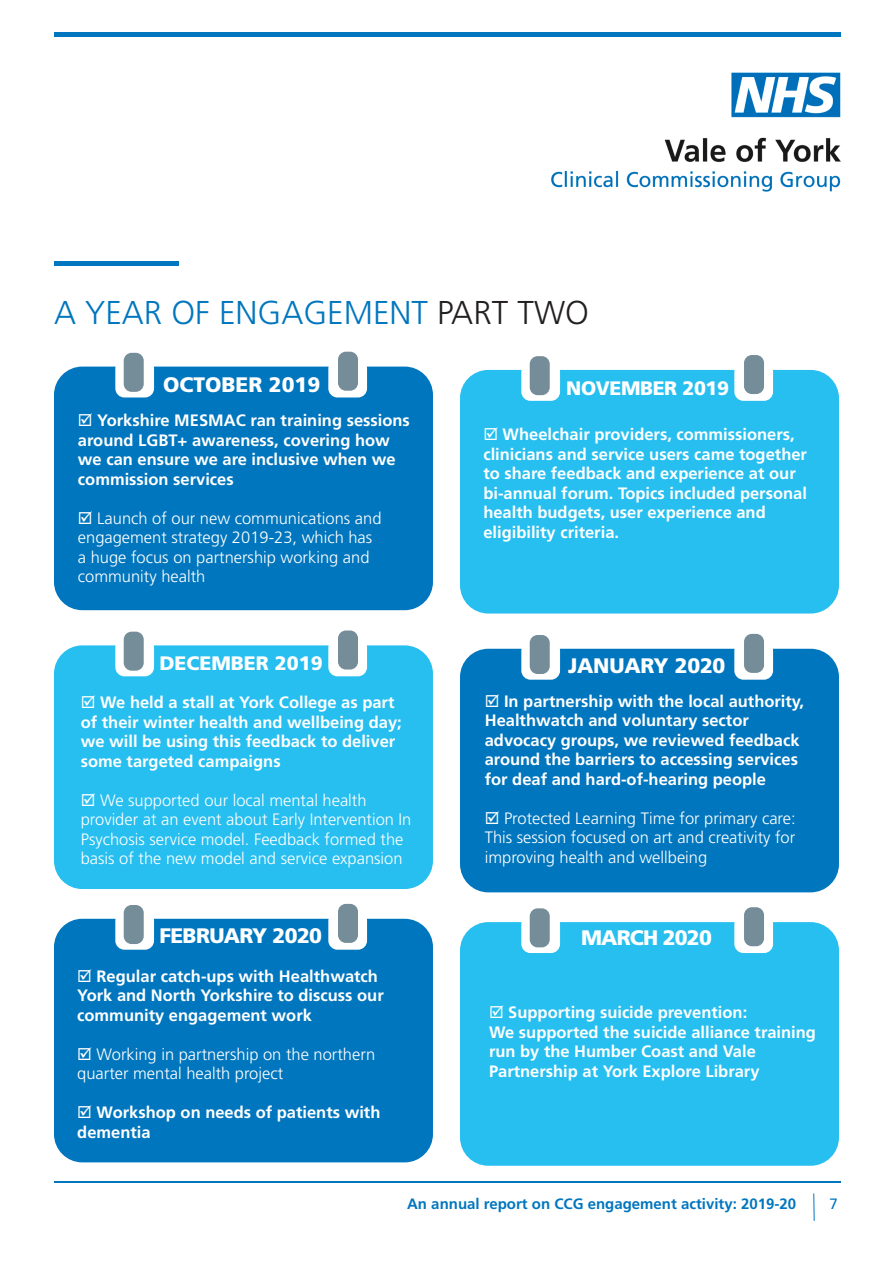
<style>
.page{position:relative;width:893px;height:1263px;background:#fff}
.page>*{position:absolute;margin:0;border:0;box-sizing:border-box;transform-origin:0 0}
.t1{font:300 33px "Frutiger LT Std";color:#0076be}
.t2{font:900 21px "Frutiger LT Std";letter-spacing:-.03em;color:#fff}
.t3{font:900 21px "Frutiger LT Std";color:#fff}
.t4{font:900 21px "Frutiger LT Std";letter-spacing:-.01em;color:#fff}
.t5{font:900 19.5px "Frutiger LT Std";letter-spacing:-.01em;color:#fff}
.t6{font:700 16.5px/19.5px "Frutiger LT Std";color:#fff}
.t7{font:300 16.5px/19.5px "Frutiger LT Std";color:#fff}
.t8{font:700 15px "Frutiger LT Std";color:#0076be}
.t9{font:15px "Frutiger LT Std";color:#0076be}
.s1{color:#231f20}
</style>
<div class="page">
<img style="left:551px;top:72px;width:290px;height:120px">
<hr style="left:54px;top:262px;width:125px;height:4px;background:#0076be">
<hr style="left:55px;top:33px;width:786px;height:4px;background:#0076be">
<hr style="left:54px;top:1181px;width:787px;height:2px;background:#0076be">
<svg style="left:813px;top:1193px;width:1px;height:28px"></svg>
<div style="left:54px;top:367px;width:379px;height:243px;background:#0076be;border-radius:28px"></div>
<div style="left:115px;top:360px;width:39px;height:37px;background:#fff;border-radius:9px"></div>
<div style="left:328px;top:360px;width:39px;height:37px;background:#fff;border-radius:9px"></div>
<div style="left:338px;top:352px;width:20px;height:39px;background:#758c99;border-radius:8px"></div>
<div style="left:124px;top:353px;width:20px;height:39px;background:#758c99;border-radius:8px"></div>
<div style="left:54px;top:645px;width:379px;height:244px;background:#26bff0;border-radius:28px"></div>
<div style="left:115px;top:638px;width:39px;height:38px;background:#fff;border-radius:9px"></div>
<div style="left:328px;top:638px;width:39px;height:38px;background:#fff;border-radius:9px"></div>
<div style="left:338px;top:630px;width:20px;height:39px;background:#758c99;border-radius:8px"></div>
<div style="left:124px;top:632px;width:20px;height:39px;background:#758c99;border-radius:8px"></div>
<div style="left:54px;top:919px;width:379px;height:243px;background:#0076be;border-radius:28px"></div>
<div style="left:115px;top:912px;width:39px;height:38px;background:#fff;border-radius:9px"></div>
<div style="left:328px;top:912px;width:39px;height:38px;background:#fff;border-radius:9px"></div>
<div style="left:338px;top:904px;width:20px;height:39px;background:#758c99;border-radius:8px"></div>
<div style="left:124px;top:905px;width:20px;height:39px;background:#758c99;border-radius:8px"></div>
<div style="left:460px;top:370px;width:379px;height:243px;background:#26bff0;border-radius:28px"></div>
<div style="left:521px;top:363px;width:39px;height:38px;background:#fff;border-radius:9px"></div>
<div style="left:530px;top:356px;width:20px;height:39px;background:#758c99;border-radius:8px"></div>
<div style="left:734px;top:363px;width:39px;height:38px;background:#fff;border-radius:9px"></div>
<div style="left:744px;top:355px;width:20px;height:39px;background:#758c99;border-radius:8px"></div>
<div style="left:460px;top:649px;width:379px;height:243px;background:#0076be;border-radius:28px"></div>
<div style="left:521px;top:642px;width:39px;height:38px;background:#fff;border-radius:9px"></div>
<div style="left:530px;top:635px;width:20px;height:39px;background:#758c99;border-radius:8px"></div>
<div style="left:734px;top:642px;width:39px;height:38px;background:#fff;border-radius:9px"></div>
<div style="left:744px;top:634px;width:20px;height:39px;background:#758c99;border-radius:8px"></div>
<div style="left:460px;top:922px;width:379px;height:244px;background:#26bff0;border-radius:28px"></div>
<div style="left:521px;top:915px;width:39px;height:38px;background:#fff;border-radius:9px"></div>
<div style="left:530px;top:908px;width:20px;height:39px;background:#758c99;border-radius:8px"></div>
<div style="left:734px;top:915px;width:39px;height:38px;background:#fff;border-radius:9px"></div>
<div style="left:744px;top:907px;width:20px;height:39px;background:#758c99;border-radius:8px"></div>
<p class="t1" style="left:54px;top:294px;width:536px">A YEAR OF ENGAGEMENT <span class="s1">PART TWO</span></p>
<p class="t3" style="left:163px;top:372px;width:159px">OCTOBER 2019</p>
<p class="t6" style="left:78px;top:411px;width:333px">☑ Yorkshire MESMAC ran training sessions around LGBT+ awareness, covering how we can ensure we are inclusive when we commission services</p>
<p class="t7" style="left:78px;top:509px;width:305px">☑ Launch of our new communications and engagement strategy 2019-23, which has a huge focus on partnership working and community health</p>
<p class="t5" style="left:566px;top:376px;width:164px">NOVEMBER 2019</p>
<p class="t6" style="left:483px;top:425px;width:325px">☑ Wheelchair providers, commissioners, clinicians and service users came together to share feedback and experience at our bi-annual forum. Topics included personal health budgets, user experience and eligibility criteria.</p>
<p class="t5" style="left:159px;top:651px;width:165px">DECEMBER 2019</p>
<p class="t4" style="left:568px;top:653px;width:159px">JANUARY 2020</p>
<p class="t6" style="left:81px;top:693px;width:322px">☑ We held a stall at York College as part of their winter health and wellbeing day; we will be using this feedback to deliver some targeted campaigns</p>
<p class="t7" style="left:81px;top:790px;width:332px">☑ We supported our local mental health provider at an event about Early Intervention In Psychosis service model. Feedback formed the basis of the new model and service expansion</p>
<p class="t6" style="left:485px;top:691px;width:321px">☑ In partnership with the local authority, Healthwatch and voluntary sector advocacy groups, we reviewed feedback around the barriers to accessing services for deaf and hard-of-hearing people</p>
<p class="t7" style="left:485px;top:808px;width:312px;text-align:justify">☑ Protected Learning Time for primary care:<br>This session focused on art and creativity for improving health and wellbeing</p>
<p class="t2" style="left:159px;top:923px;width:164px">FEBRUARY 2020</p>
<p class="t2" style="left:581px;top:925px;width:132px">MARCH 2020</p>
<p class="t6" style="left:77px;top:966px;width:308px">☑ Regular catch-ups with Healthwatch<br>York and North Yorkshire to discuss our community engagement work</p>
<p class="t7" style="left:77px;top:1045px;width:300px">☑ Working in partnership on the northern quarter mental health project</p>
<p class="t6" style="left:77px;top:1103px;width:305px">☑ Workshop on needs of patients with dementia</p>
<p class="t6" style="left:489px;top:1003px;width:260px">☑ Supporting suicide prevention:</p>
<p class="t6" style="left:489px;top:1022px;width:329px">We supported the suicide alliance training run by the Humber Coast and Vale<br>Partnership at York Explore Library</p>
<p class="t8" style="left:407px;top:1195px;width:391px">An annual report on CCG engagement activity: 2019-20</p>
<p class="t9" style="left:829px;top:1195px;width:10px">7</p>
</div>
